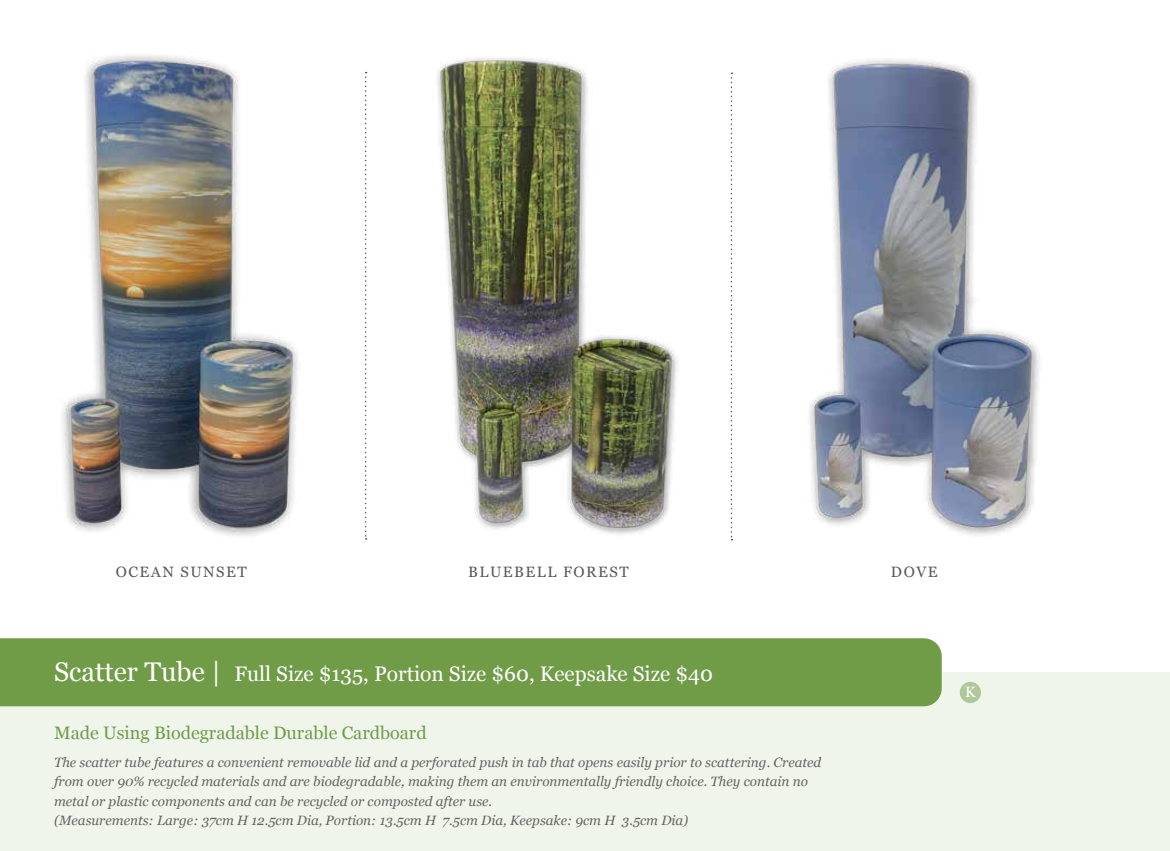
<style>
.page{position:relative;width:1170px;height:851px;background:#fff}
.page>*{position:absolute;margin:0;border:0;box-sizing:border-box;transform-origin:0 0}
.t1{font:21px "Georgia";color:#fff}
.t2{font:18px "Georgia";color:#709c47}
.t3{font:15px "Georgia";letter-spacing:.1em;color:#59595c}
.t4{font:15px "Georgia";color:#fff}
.t5{font:italic 13.5px/19.5px "Georgia";color:#646464}
.s1{font-size:27px}
</style>
<div class="page">
<div style="left:0;top:672px;width:1169px;height:178px;background:#f0f5ec"></div>
<div style="left:0;top:638px;width:941px;height:68px;background:#709c47"></div>
<div style="left:959px;top:681px;width:21px;height:22px;background:linear-gradient(to bottom,#b7cda2,#aec797);border-radius:50%"></div>
<img style="left:437px;top:58px;width:240px;height:477px">
<svg style="left:365px;top:72px;width:1px;height:467px"></svg>
<svg style="left:730px;top:73px;width:2px;height:467px"></svg>
<img style="left:809px;top:59px;width:231px;height:477px">
<img style="left:62px;top:55px;width:236px;height:481px">
<p class="t3" style="left:116px;top:560px;width:133px">OCEAN SUNSET</p>
<p class="t3" style="left:468px;top:560px;width:162px">BLUEBELL FOREST</p>
<p class="t3" style="left:890px;top:560px;width:48px">DOVE</p>
<h1 class="t1" style="left:54px;top:658px;width:660px"><span class="s1">Scatter Tube |</span> Full Size $135, Portion Size $60, Keepsake Size $40</h1>
<h2 class="t2" style="left:54px;top:719px;width:374px">Made Using Biodegradable Durable Cardboard</h2>
<p class="t5" style="left:54px;top:751px;width:768px">The scatter tube features a convenient removable lid and a perforated push in tab that opens easily prior to scattering. Created from over 90% recycled materials and are biodegradable, making them an environmentally friendly choice. They contain no metal or plastic components and can be recycled or composted after use.<br>(Measurements: Large: 37cm H 12.5cm Dia, Portion: 13.5cm H 7.5cm Dia, Keepsake: 9cm H 3.5cm Dia)</p>
<p class="t4" style="left:965px;top:681px;width:12px">K</p>
</div>
